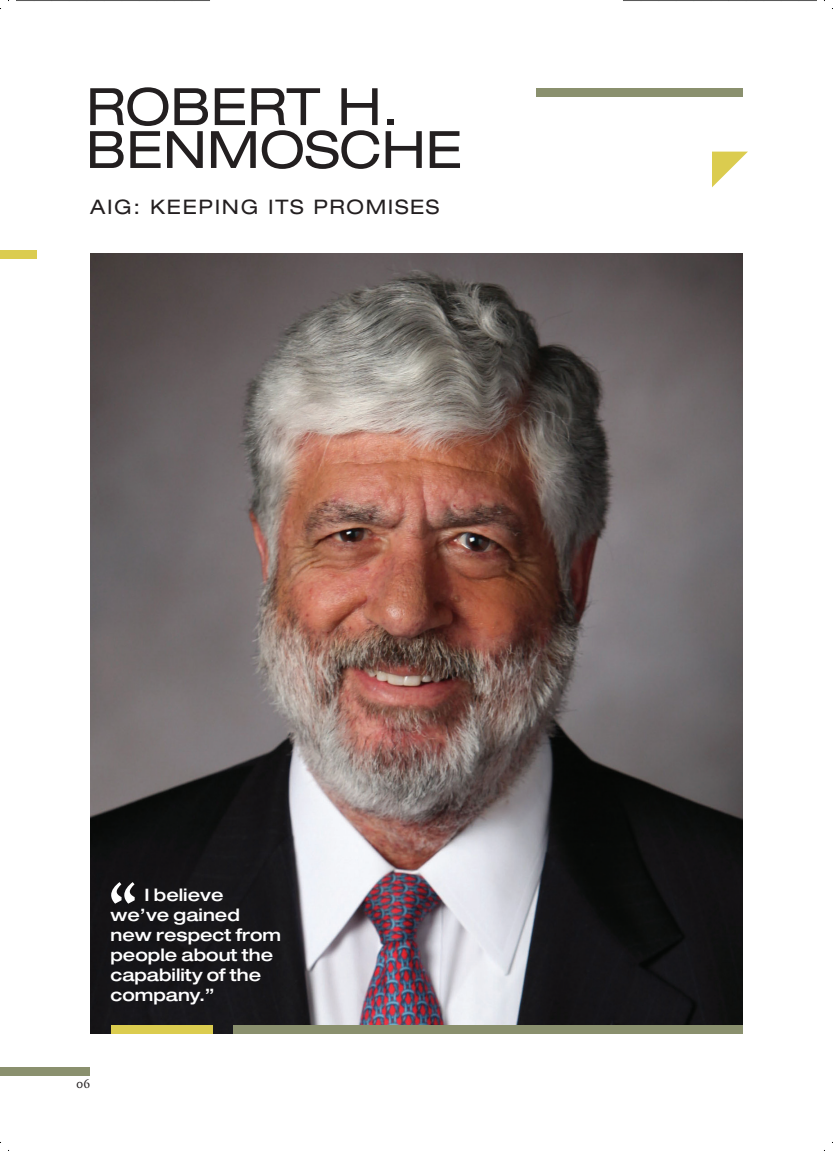
<style>
.page{position:relative;width:833px;height:1151px;background:#fff}
.page>*{position:absolute;margin:0;border:0;box-sizing:border-box;transform-origin:0 0}
.t1{font:700 68.75px "Calluna";color:#fff}
.t2{font:expanded 51.5px/42.9px "Helvetica Neue";color:#231f20}
.t3{font:expanded 20px "Helvetica Neue";letter-spacing:.08em;color:#231f20}
.t4{font:500 expanded 17.12px/20px "Helvetica Neue";color:#fff}
.t5{font:12.88px "Calluna";color:#231f20}
</style>
<div class="page">
<img style="left:90px;top:253px;width:652px;height:780px">
<div style="left:0;top:251px;width:37px;height:8px;background:#dbcc4f"></div>
<div style="left:0;top:1067px;width:90px;height:8px;background:#8a906e"></div>
<div style="left:536px;top:89px;width:206px;height:8px;background:#8a906e"></div>
<div style="left:110px;top:1025px;width:102px;height:8px;background:#dbcc4f"></div>
<div style="left:233px;top:1025px;width:509px;height:8px;background:#8a906e"></div>
<svg style="left:712px;top:152px;width:35px;height:35px"></svg>
<svg style="left:16px;top:0;width:194px;height:1px"></svg>
<svg style="left:623px;top:0;width:193px;height:1px"></svg>
<h2 class="t2" style="left:86px;top:84px;width:377px">ROBERT H.<br>BENMOSCHE</h2>
<p class="t3" style="left:90px;top:195px;width:350px">AIG: KEEPING ITS PROMISES</p>
<h1 class="t1" style="left:109px;top:867px;width:29px">“</h1>
<p class="t4" style="left:110px;top:884px;width:172px;text-indent:34px">I believe we’ve gained new respect from people about the capability of the company.”</p>
<p class="t5" style="left:76px;top:1076px;width:15px">06</p>
</div>
